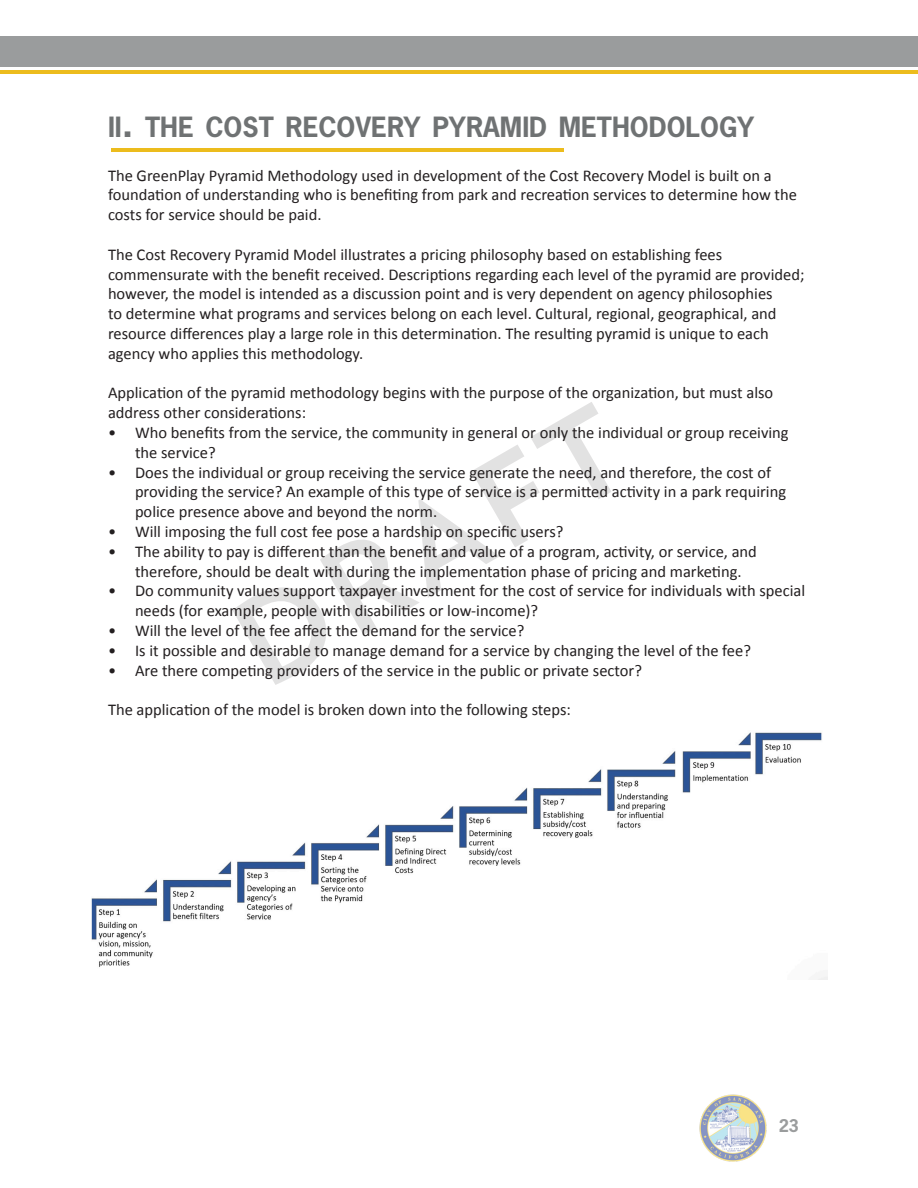
<style>
.page{position:relative;width:918px;height:1188px;background:#fff}
.page>*{position:absolute;margin:0;border:0;box-sizing:border-box;transform-origin:0 0}
.t1{font:700 120px "Verlag";color:#231f20}
.Chapter_Heading{font:700 26.25px "News Gothic Std";color:#6f7273}
.t2{font:16.5px/19.8px "Calibri";color:#231f20}
.t3{font:700 16.5px "News Gothic Std";color:#6f7273}
.s1{font-size:37.5px}
</style>
<div class="page">
<div style="left:0;top:36px;width:918px;height:31px;background:#9a9c9d"></div>
<hr style="left:0;top:70px;width:918px;height:4px;background:#ecbc1d">
<img style="left:699px;top:1094px;width:68px;height:68px">
<img style="left:91px;top:732px;width:737px;height:247px">
<hr style="left:111px;top:148px;width:452px;height:4px;background:#ecbc1d">
<p class="Chapter_Heading" style="left:108px;top:110px;width:648px">II<span class="s1">.</span> THE COST RECOVERY PYRAMID METHODOLOGY</p>
<p class="t2" style="left:108px;top:165px;width:691px">The GreenPlay Pyramid Methodology used in development of the Cost Recovery Model is built on a foundation of understanding who is benefiting from park and recreation services to determine how the costs for service should be paid.</p>
<p class="t2" style="left:108px;top:244px;width:698px">The Cost Recovery Pyramid Model illustrates a pricing philosophy based on establishing fees commensurate with the benefit received. Descriptions regarding each level of the pyramid are provided; however, the model is intended as a discussion point and is very dependent on agency philosophies<br>to determine what programs and services belong on each level. Cultural, regional, geographical, and resource differences play a large role in this determination. The resulting pyramid is unique to each agency who applies this methodology.</p>
<p class="t2" style="left:108px;top:383px;width:667px">Application of the pyramid methodology begins with the purpose of the organization, but must also address other considerations:</p>
<p class="t2" style="left:135px;top:422px;width:655px;text-indent:-27px">• Who benefits from the service, the community in general or only the individual or group receiving the service?</p>
<p class="t2" style="left:135px;top:462px;width:653px;text-indent:-27px">• Does the individual or group receiving the service generate the need, and therefore, the cost of providing the service? An example of this type of service is a permitted activity in a park requiring police presence above and beyond the norm.</p>
<p class="t2" style="left:108px;top:521px;width:457px">• Will imposing the full cost fee pose a hardship on specific users?</p>
<p class="t2" style="left:135px;top:541px;width:623px;text-indent:-27px">• The ability to pay is different than the benefit and value of a program, activity, or service, and therefore, should be dealt with during the implementation phase of pricing and marketing.</p>
<p class="t2" style="left:135px;top:581px;width:672px;text-indent:-27px">• Do community values support taxpayer investment for the cost of service for individuals with special needs (for example, people with disabilities or low-income)?</p>
<p class="t2" style="left:108px;top:620px;width:418px">• Will the level of the fee affect the demand for the service?</p>
<p class="t2" style="left:108px;top:640px;width:645px">• Is it possible and desirable to manage demand for a service by changing the level of the fee?</p>
<p class="t2" style="left:108px;top:660px;width:536px">• Are there competing providers of the service in the public or private sector?</p>
<p class="t2" style="left:108px;top:699px;width:465px">The application of the model is broken down into the following steps:</p>
<h1 class="t1" style="left:199px;top:571px;width:430px;rotate:-30deg">DRAFT</h1>
<p class="t3" style="left:778px;top:1115px;width:22px">23</p>
</div>
